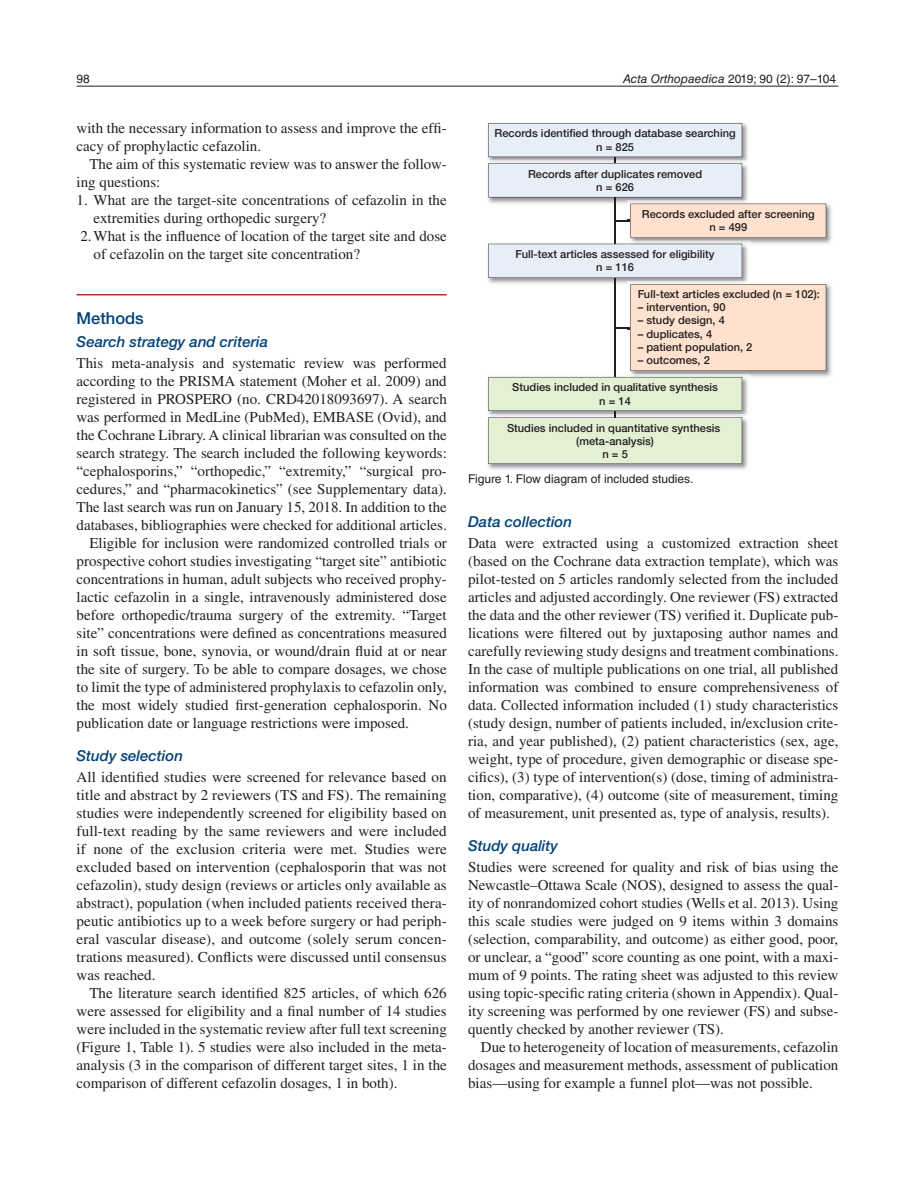
<style>
.page{position:relative;width:915px;height:1191px;background:#fff}
.page>*{position:absolute;margin:0;border:0;box-sizing:border-box;transform-origin:0 0}
.t1{font:500 16.5px "Helvetica Neue LTW1 G";color:#004279}
.t2{font:15px/18px "Times LT Std";color:#231f20;text-align:justify}
.t3{font:italic 500 15px "Helvetica Neue LTW1 G";color:#004279}
.t4{font:12px "Helvetica LT Std";color:#231f20}
.t5{font:500 11.1px/13.4px "Helvetica Neue LTW1 G";color:#231f20;text-align:center}
.s1{font-style:italic}
</style>
<div class="page">
<hr style="left:77px;top:86px;width:761px;height:1px;background:#231f20">
<hr style="left:77px;top:294px;width:369px;height:1px;background:#bc2e18">
<hr style="left:614px;top:220px;width:23px;height:2px;background:#231f20">
<hr style="left:614px;top:327px;width:23px;height:2px;background:#231f20">
<hr style="left:613px;top:147px;width:2px;height:290px;background:#231f20">
<img style="left:487px;top:122px;width:261px;height:38px">
<img style="left:487px;top:165px;width:261px;height:41px">
<img style="left:613px;top:197px;width:2px;height:9px">
<img style="left:741px;top:160px;width:5px;height:5px">
<svg style="left:488px;top:123px;width:253px;height:74px;background:#e1e6ef"></svg>
<img style="left:487px;top:241px;width:261px;height:45px">
<img style="left:613px;top:241px;width:2px;height:45px">
<div style="left:488px;top:244px;width:253px;height:34px;background:#e8eef8"></div>
<img style="left:487px;top:374px;width:261px;height:40px">
<img style="left:487px;top:419px;width:261px;height:51px">
<img style="left:741px;top:414px;width:5px;height:5px">
<svg style="left:488px;top:377px;width:253px;height:87px;background:#dee8cf"></svg>
<img style="left:630px;top:203px;width:202px;height:41px">
<img style="left:627px;top:201px;width:123px;height:3px">
<img style="left:627px;top:241px;width:123px;height:5px">
<img style="left:627px;top:244px;width:114px;height:2px">
<svg style="left:627px;top:204px;width:198px;height:34px;background:#f9decb"></svg>
<img style="left:630px;top:283px;width:202px;height:94px">
<img style="left:627px;top:281px;width:123px;height:3px">
<img style="left:627px;top:374px;width:123px;height:5px">
<img style="left:627px;top:377px;width:114px;height:2px">
<div style="left:627px;top:284px;width:198px;height:87px;background:#fee2cf"></div>
<p class="t4" style="left:77px;top:72px;width:15px">98</p>
<p class="t4" style="left:623px;top:72px;width:215px"><span class="s1">Acta Orthopaedica</span> 2019; 90 (2): 97–104</p>
<p class="t2" style="left:77px;top:119px;width:371px">with the necessary information to assess and improve the effi&shy;cacy of prophylactic cefazolin.</p>
<p class="t2" style="left:77px;top:155px;width:371px;text-indent:13px">The aim of this systematic review was to answer the follow&shy;ing questions:</p>
<p class="t2" style="left:77px;top:191px;width:371px">1. What are the target-site concentrations of cefazolin in the</p>
<p class="t2" style="left:94px;top:209px;width:234px">extremities during orthopedic surgery?</p>
<p class="t2" style="left:80px;top:227px;width:368px">2.What is the influence of location of the target site and dose</p>
<p class="t2" style="left:94px;top:245px;width:268px">of cefazolin on the target site concentration?</p>
<p class="t5" style="left:494px;top:127px;width:242px">Records identified through database searching n = 825</p>
<p class="t5" style="left:528px;top:167px;width:176px">Records after duplicates removed n = 626</p>
<p class="t5" style="left:641px;top:207px;width:174px">Records excluded after screening n = 499</p>
<p class="t5" style="left:515px;top:247px;width:200px">Full-text articles assessed for eligibility n = 116</p>
<p class="t1" style="left:77px;top:308px;width:69px">Methods</p>
<p class="t3" style="left:77px;top:332px;width:193px">Search strategy and criteria</p>
<p class="t2" style="left:77px;top:353px;width:371px">This meta-analysis and systematic review was performed</p>
<p class="t2" style="left:77px;top:371px;width:371px">according to the PRISMA statement (Moher et al. 2009) and</p>
<p class="t2" style="left:77px;top:389px;width:371px">registered in PROSPERO (no. CRD42018093697). A search</p>
<p class="t2" style="left:77px;top:407px;width:371px">was performed in MedLine (PubMed), EMBASE (Ovid), and</p>
<p class="t2" style="left:77px;top:425px;width:371px">the Cochrane Library. A clinical librarian was consulted on the</p>
<p class="t2" style="left:77px;top:443px;width:371px">search strategy. The search included the following keywords:</p>
<p class="t2" style="left:77px;top:461px;width:371px">“cephalosporins,” “orthopedic,” “extremity,” “surgical pro-</p>
<p class="t2" style="left:77px;top:479px;width:371px">cedures,” and “pharmacokinetics” (see Supplementary data).</p>
<p class="t2" style="left:77px;top:497px;width:371px">The last search was run on January 15, 2018. In addition to the</p>
<p class="t2" style="left:77px;top:515px;width:371px">databases, bibliographies were checked for additional articles.</p>
<p class="t2" style="left:89px;top:533px;width:359px">Eligible for inclusion were randomized controlled trials or</p>
<p class="t2" style="left:77px;top:551px;width:371px">prospective cohort studies investigating “target site” antibiotic</p>
<p class="t2" style="left:77px;top:569px;width:371px">concentrations in human, adult subjects who received prophy-</p>
<p class="t2" style="left:77px;top:587px;width:371px">lactic cefazolin in a single, intravenously administered dose</p>
<p class="t2" style="left:77px;top:605px;width:371px">before orthopedic/trauma surgery of the extremity. “Target</p>
<p class="t2" style="left:77px;top:623px;width:371px">site” concentrations were defined as concentrations measured</p>
<p class="t2" style="left:77px;top:641px;width:371px">in soft tissue, bone, synovia, or wound/drain fluid at or near</p>
<p class="t2" style="left:77px;top:659px;width:371px">the site of surgery. To be able to compare dosages, we chose</p>
<p class="t2" style="left:77px;top:677px;width:371px">to limit the type of administered prophylaxis to cefazolin only,</p>
<p class="t2" style="left:77px;top:695px;width:371px">the most widely studied first-generation cephalosporin. No</p>
<p class="t2" style="left:77px;top:713px;width:334px">publication date or language restrictions were imposed.</p>
<p class="t3" style="left:77px;top:746px;width:108px">Study selection</p>
<p class="t2" style="left:77px;top:767px;width:371px">All identified studies were screened for relevance based on title and abstract by 2 reviewers (TS and FS). The remaining studies were independently screened for eligibility based on full-text reading by the same reviewers and were included if none of the exclusion criteria were met. Studies were excluded based on intervention (cephalosporin that was not cefazolin), study design (reviews or articles only available as abstract), population (when included patients received thera&shy;peutic antibiotics up to a week before surgery or had periph&shy;eral vascular disease), and outcome (solely serum concen&shy;trations measured). Conflicts were discussed until consensus was reached.</p>
<p class="t2" style="left:77px;top:983px;width:371px;text-indent:13px">The literature search identified 825 articles, of which 626 were assessed for eligibility and a final number of 14 studies were included in the systematic review after full text screening (Figure 1, Table 1). 5 studies were also included in the meta&shy;analysis (3 in the comparison of different target sites, 1 in the comparison of different cefazolin dosages, 1 in both).</p>
<p class="t5" style="left:637px;top:287px;width:184px">Full-text articles excluded (n = 102):</p>
<p class="t5" style="left:637px;top:300px;width:89px">– intervention, 90</p>
<p class="t5" style="left:637px;top:314px;width:88px">– study design, 4</p>
<p class="t5" style="left:637px;top:327px;width:76px">– duplicates, 4</p>
<p class="t5" style="left:637px;top:340px;width:116px">– patient population, 2</p>
<p class="t5" style="left:637px;top:354px;width:74px">– outcomes, 2</p>
<p class="t5" style="left:512px;top:380px;width:207px">Studies included in qualitative synthesis n = 14</p>
<p class="t5" style="left:507px;top:421px;width:215px">Studies included in quantitative synthesis (meta-analysis)<br>n = 5</p>
<p class="t4" style="left:468px;top:472px;width:227px">Figure 1. Flow diagram of included studies.</p>
<p class="t3" style="left:468px;top:512px;width:105px">Data collection</p>
<p class="t2" style="left:468px;top:533px;width:371px">Data were extracted using a customized extraction sheet (based on the Cochrane data extraction template), which was pilot-tested on 5 articles randomly selected from the included articles and adjusted accordingly. One reviewer (FS) extracted the data and the other reviewer (TS) verified it. Duplicate pub&shy;lications were filtered out by juxtaposing author names and carefully reviewing study designs and treatment combinations.<br>In the case of multiple publications on one trial, all published information was combined to ensure comprehensiveness of data. Collected information included (1) study characteristics (study design, number of patients included, in/exclusion crite&shy;ria, and year published), (2) patient characteristics (sex, age, weight, type of procedure, given demographic or disease spe&shy;cifics), (3) type of intervention(s) (dose, timing of administra&shy;tion, comparative), (4) outcome (site of measurement, timing of measurement, unit presented as, type of analysis, results).</p>
<p class="t3" style="left:468px;top:836px;width:91px">Study quality</p>
<p class="t2" style="left:468px;top:857px;width:371px">Studies were screened for quality and risk of bias using the Newcastle–Ottawa Scale (NOS), designed to assess the qual&shy;ity of nonrandomized cohort studies (Wells et al. 2013). Using this scale studies were judged on 9 items within 3 domains (selection, comparability, and outcome) as either good, poor, or unclear, a “good” score counting as one point, with a maxi&shy;mum of 9 points. The rating sheet was adjusted to this review using topic-specific rating criteria (shown in Appendix). Qual&shy;ity screening was performed by one reviewer (FS) and subse&shy;quently checked by another reviewer (TS).</p>
<p class="t2" style="left:468px;top:1037px;width:371px;text-indent:13px">Due to heterogeneity of location of measurements, cefazolin dosages and measurement methods, assessment of publication bias—using for example a funnel plot—was not possible.</p>
</div>
